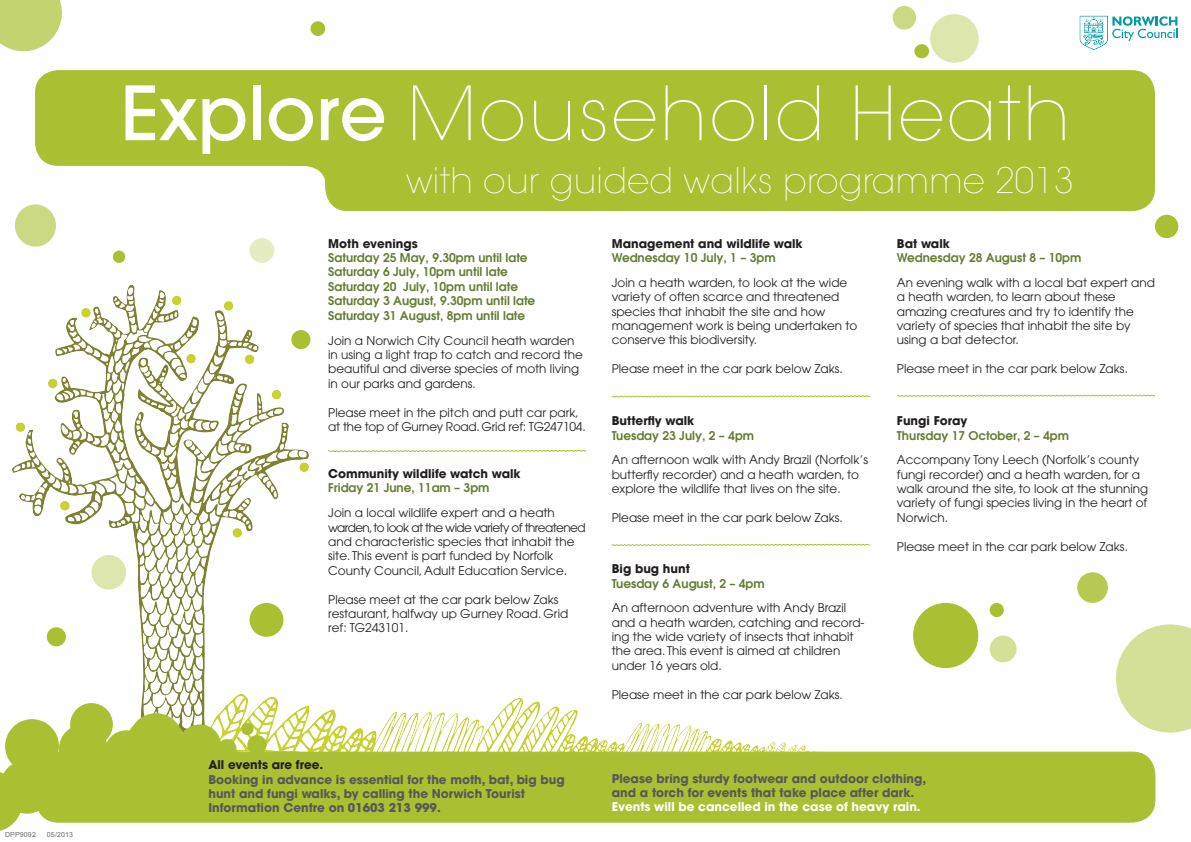
<style>
.page{position:relative;width:1191px;height:842px;background:#fff}
.page>*{position:absolute;margin:0;border:0;box-sizing:border-box;transform-origin:0 0}
.t1{font:200 74px "Avant Garde";letter-spacing:.03em;color:#fff}
.t2{font:200 35px "Avant Garde";letter-spacing:.01em;color:#fff}
.t3{font:12px/14.4px "Avant Garde";color:#231f20}
.t4{font:600 12px/14.4px "Avant Garde";color:#657d33}
.t5{font:700 12px/14.4px "Avant Garde";color:#57585a}
.t6{font:700 12px "Avant Garde";color:#231f20}
.t7{font:700 12px "Avant Garde";color:#fff}
.t8{font:7px "Arial";letter-spacing:.02em;color:#6c6d70}
.s1{font-weight:500}
</style>
<div class="page">
<div style="left:326px;top:120px;width:828px;height:91px;background:#aac032;border-radius:23px"></div>
<div style="left:325px;top:120px;width:830px;height:91px;border:1px solid #aac032;border-radius:23px"></div>
<div style="left:36px;top:71px;width:1118px;height:94px;background:#aac032;border-radius:23px"></div>
<div style="left:35px;top:70px;width:1120px;height:96px;border:1px solid #aac032;border-radius:23px"></div>
<svg style="left:257px;top:164px;width:99px;height:39px"></svg>
<img style="left:12px;top:286px;width:833px;height:466px">
<svg style="left:1079px;top:16px;width:98px;height:34px"></svg>
<svg style="left:328px;top:450px;width:258px;height:2px"></svg>
<svg style="left:611px;top:395px;width:259px;height:2px"></svg>
<svg style="left:611px;top:544px;width:259px;height:2px"></svg>
<svg style="left:896px;top:395px;width:259px;height:2px"></svg>
<div style="left:36px;top:752px;width:1119px;height:70px;background:#aac032;border-radius:23px"></div>
<div style="left:36px;top:752px;width:1119px;height:71px;border:1px solid #aac032;border-radius:23px"></div>
<div style="left:5px;top:719px;width:54px;height:54px;background:#aac032;border-radius:50%"></div>
<div style="left:70px;top:703px;width:43px;height:43px;background:#aac032;border-radius:50%"></div>
<div style="left:59px;top:724px;width:49px;height:49px;background:#aac032;border-radius:50%"></div>
<svg style="left:0;top:771px;width:20px;height:60px"></svg>
<div style="left:0;top:760px;width:54px;height:54px;background:#aac032;border-radius:50%"></div>
<div style="left:105px;top:730px;width:42px;height:43px;background:#aac032;border-radius:50%"></div>
<div style="left:47px;top:627px;width:19px;height:19px;background:#aac032;border-radius:50%"></div>
<div style="left:249px;top:603px;width:34px;height:34px;background:#aac032;border-radius:50%"></div>
<div style="left:249px;top:238px;width:25px;height:25px;background:#e5ecc1;border-radius:50%"></div>
<div style="left:113px;top:251px;width:12px;height:12px;background:#aac032;border-radius:50%"></div>
<div style="left:291px;top:330px;width:19px;height:19px;background:#aac032;border-radius:50%"></div>
<div style="left:15px;top:204px;width:41px;height:43px;background:#ccd984;border-radius:50%"></div>
<div style="left:91px;top:555px;width:35px;height:34px;background:#dde6ad;border-radius:50%"></div>
<div style="left:913px;top:603px;width:65px;height:65px;background:#aac032;border-radius:50%"></div>
<div style="left:1077px;top:572px;width:31px;height:31px;background:#b7c951;border-radius:50%"></div>
<div style="left:1155px;top:215px;width:23px;height:23px;background:#aac032;border-radius:50%"></div>
<div style="left:930px;top:14px;width:48px;height:49px;background:#dde6ad;border-radius:50%"></div>
<div style="left:310px;top:21px;width:15px;height:15px;background:#aac032;border-radius:50%"></div>
<svg style="left:0;top:0;width:62px;height:51px;background:#cad880"></svg>
<div style="left:892px;top:6px;width:24px;height:24px;background:#ccd984;border-radius:50%"></div>
<div style="left:914px;top:44px;width:15px;height:14px;background:#aac032;border-radius:50%"></div>
<div style="left:989px;top:603px;width:14px;height:14px;background:#aac032;border-radius:50%"></div>
<div style="left:989px;top:635px;width:27px;height:27px;background:#d4df98;border-radius:50%"></div>
<svg style="left:1116px;top:624px;width:75px;height:109px"></svg>
<div style="left:178px;top:724px;width:43px;height:43px;background:#aac032;border-radius:50%"></div>
<div style="left:129px;top:713px;width:54px;height:54px;background:#aac032;border-radius:50%"></div>
<div style="left:217px;top:739px;width:19px;height:19px;background:#aac032;border-radius:50%"></div>
<div style="left:247px;top:735px;width:19px;height:19px;background:#aac032;border-radius:50%"></div>
<div style="left:241px;top:723px;width:12px;height:12px;background:#aac032;border-radius:50%"></div>
<p class="t8" style="left:5px;top:830px;width:32px">DPP9092</p>
<p class="t8" style="left:47px;top:830px;width:28px">05/2013</p>
<h1 class="t1" style="left:121px;top:70px;width:951px"><span class="s1">Explore</span> Mousehold Heath</h1>
<h2 class="t2" style="left:406px;top:160px;width:669px">with our guided walks programme 2013</h2>
<p class="t6" style="left:328px;top:235px;width:91px">Moth evenings</p>
<p class="t4" style="left:328px;top:250px;width:209px">Saturday 25 May, 9.30pm until late Saturday 6 July, 10pm until late Saturday 20 July, 10pm until late Saturday 3 August, 9.30pm until late Saturday 31 August, 8pm until late</p>
<p class="t3" style="left:328px;top:333px;width:256px">Join a Norwich City Council heath warden in using a light trap to catch and record the beautiful and diverse species of moth living in our parks and gardens.</p>
<p class="t3" style="left:328px;top:405px;width:259px">Please meet in the pitch and putt car park, at the top of Gurney Road. Grid ref: TG247104.</p>
<p class="t6" style="left:328px;top:466px;width:194px">Community wildlife watch walk</p>
<p class="t4" style="left:328px;top:481px;width:163px">Friday 21 June, 11am – 3pm</p>
<p class="t3" style="left:328px;top:505px;width:259px">Join a local wildlife expert and a heath warden, to look at the wide variety of threatened and characteristic species that inhabit the site. This event is part funded by Norfolk County Council, Adult Education Service.</p>
<p class="t3" style="left:328px;top:592px;width:242px">Please meet at the car park below Zaks restaurant, halfway up Gurney Road. Grid ref: TG243101.</p>
<p class="t6" style="left:208px;top:757px;width:116px">All events are free.</p>
<p class="t5" style="left:208px;top:772px;width:358px">Booking in advance is essential for the moth, bat, big bug hunt and fungi walks, by calling the Norwich Tourist<br>Information Centre on 01603 213 999.</p>
<p class="t6" style="left:612px;top:235px;width:192px">Management and wildlife walk</p>
<p class="t4" style="left:612px;top:250px;width:165px">Wednesday 10 July, 1 – 3pm</p>
<p class="t3" style="left:612px;top:275px;width:247px">Join a heath warden, to look at the wide variety of often scarce and threatened species that inhabit the site and how management work is being undertaken to conserve this biodiversity.</p>
<p class="t3" style="left:612px;top:361px;width:233px">Please meet in the car park below Zaks.</p>
<p class="t6" style="left:612px;top:413px;width:84px">Butterfly walk</p>
<p class="t4" style="left:612px;top:428px;width:144px">Tuesday 23 July, 2 – 4pm</p>
<p class="t3" style="left:612px;top:453px;width:258px">An afternoon walk with Andy Brazil (Norfolk’s butterfly recorder) and a heath warden, to explore the wildlife that lives on the site.</p>
<p class="t3" style="left:612px;top:510px;width:233px">Please meet in the car park below Zaks.</p>
<p class="t6" style="left:612px;top:561px;width:80px">Big bug hunt</p>
<p class="t4" style="left:612px;top:576px;width:154px">Tuesday 6 August, 2 – 4pm</p>
<p class="t3" style="left:612px;top:601px;width:254px">An afternoon adventure with Andy Brazil and a heath warden, catching and record&shy;ing the wide variety of insects that inhabit the area. This event is aimed at children under 16 years old.</p>
<p class="t3" style="left:612px;top:687px;width:233px">Please meet in the car park below Zaks.</p>
<p class="t6" style="left:897px;top:235px;width:55px">Bat walk</p>
<p class="t4" style="left:897px;top:250px;width:186px">Wednesday 28 August 8 – 10pm</p>
<p class="t3" style="left:897px;top:275px;width:259px">An evening walk with a local bat expert and a heath warden, to learn about these amazing creatures and try to identify the variety of species that inhabit the site by using a bat detector.</p>
<p class="t3" style="left:897px;top:361px;width:233px">Please meet in the car park below Zaks.</p>
<p class="t6" style="left:897px;top:413px;width:72px">Fungi Foray</p>
<p class="t4" style="left:897px;top:428px;width:174px">Thursday 17 October, 2 – 4pm</p>
<p class="t3" style="left:897px;top:453px;width:253px">Accompany Tony Leech (Norfolk’s county fungi recorder) and a heath warden, for a walk around the site, to look at the stunning variety of fungi species living in the heart of Norwich.</p>
<p class="t3" style="left:897px;top:539px;width:233px">Please meet in the car park below Zaks.</p>
<p class="t5" style="left:612px;top:772px;width:316px;line-height:14px">Please bring sturdy footwear and outdoor clothing, and a torch for events that take place after dark.</p>
<p class="t7" style="left:612px;top:799px;width:310px">Events will be cancelled in the case of heavy rain.</p>
</div>
